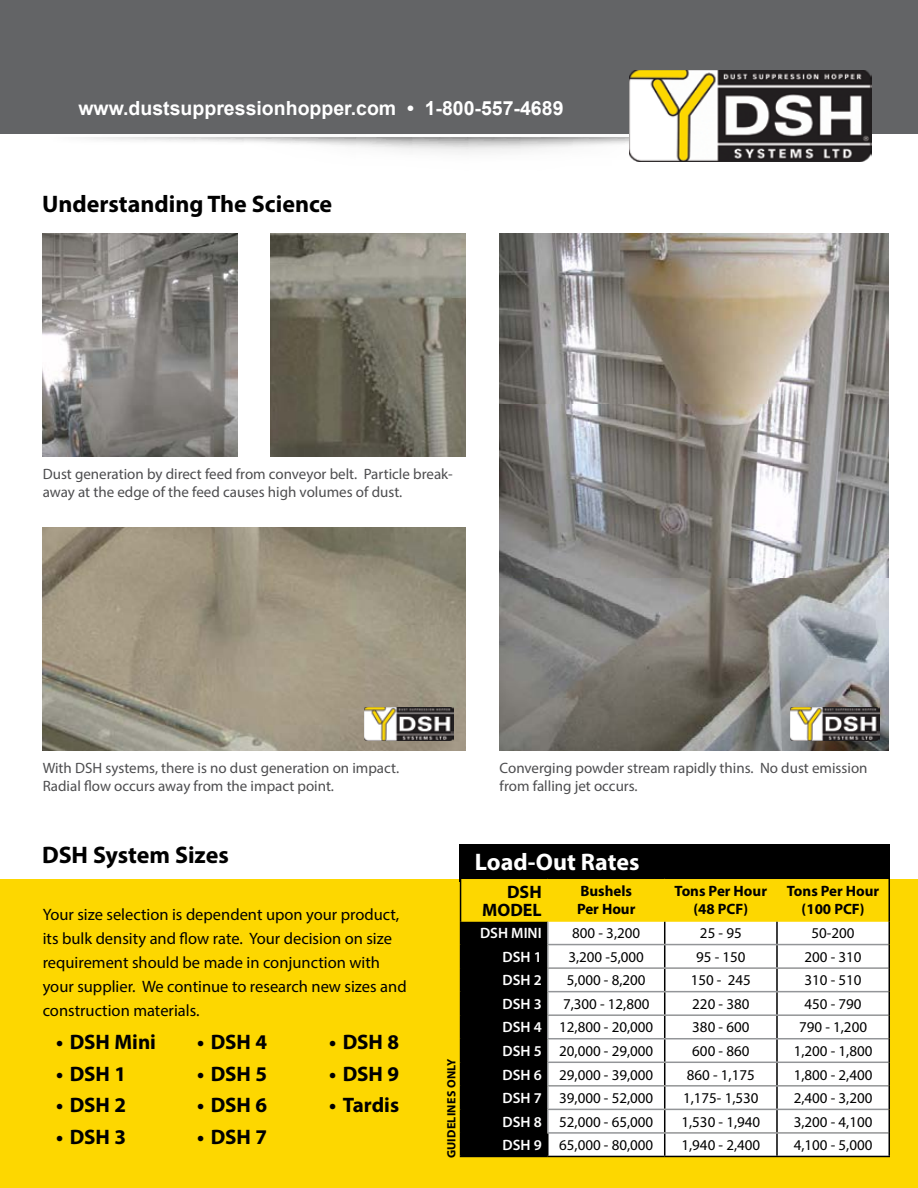
<style>
.page{position:relative;width:918px;height:1188px;background:#fff}
.page>*{position:absolute;margin:0;border:0;box-sizing:border-box;transform-origin:0 0}
.t1{font:700 24px "Myriad Pro";color:#000}
.t2{font:700 24px "Myriad Pro";color:#fff}
.t3{font:700 21px "Myriad Pro";color:#000}
.t4{font:700 19.5px "Arial";color:#fff}
.t5{font:700 18px/18px "Myriad Pro";color:#000;text-align:right}
.t6{font:16.5px/24px "Myriad Pro";color:#000}
.t7{font:15px "Myriad Pro";color:#000}
.t8{font:15px/18px "Myriad Pro";color:#4d4d4f}
.t9{font:700 15px/18px "Myriad Pro";color:#000;text-align:center}
.t10{font:600 15px "Myriad Pro";color:#fff}
.t11{font:700 12px "Myriad Pro";letter-spacing:.02em;color:#000}
.s1{font-weight:600;color:#fff}
</style>
<div class="page">
<img style="left:89px;top:138px;width:541px;height:19px">
<div style="left:0;top:879px;width:918px;height:309px;background:#fdd700"></div>
<div style="left:0;top:0;width:918px;height:134px;background:#636466"></div>
<img style="left:630px;top:70px;width:241px;height:92px">
<img style="left:43px;top:233px;width:194px;height:224px">
<img style="left:271px;top:233px;width:195px;height:224px">
<img style="left:43px;top:527px;width:423px;height:224px">
<img style="left:500px;top:233px;width:389px;height:518px">
<img style="left:364px;top:707px;width:90px;height:34px">
<img style="left:790px;top:707px;width:89px;height:34px">
<div style="left:460px;top:845px;width:430px;height:37px;background:#000"></div>
<hr style="left:548px;top:1156px;width:117px;height:1px;background:#000">
<hr style="left:665px;top:1156px;width:112px;height:1px;background:#000">
<hr style="left:777px;top:1156px;width:113px;height:1px;background:#000">
<hr style="left:460px;top:1156px;width:88px;height:1px;background:#000">
<svg style="left:460px;top:878px;width:430px;height:278px;background:#cbc5a4"></svg>
<hr style="left:776px;top:1134px;width:2px;height:22px;background:#000">
<h3 class="t4" style="left:78px;top:94px;width:487px">www.dustsuppressionhopper.com • 1-800-557-4689</h3>
<h1 class="t1" style="left:42px;top:188px;width:292px">Understanding The Science</h1>
<p class="t8" style="left:43px;top:465px;width:412px">Dust generation by direct feed from conveyor belt. Particle break&shy;away at the edge of the feed causes high volumes of dust.</p>
<p class="t8" style="left:43px;top:759px;width:358px">With DSH systems, there is no dust generation on impact.<br>Radial flow occurs away from the impact point.</p>
<h1 class="t1" style="left:42px;top:839px;width:188px">DSH System Sizes</h1>
<p class="t6" style="left:43px;top:902px;width:365px">Your size selection is dependent upon your product, its bulk density and flow rate. Your decision on size requirement should be made in conjunction with your supplier. We continue to research new sizes and construction materials.</p>
<h2 class="t3" style="left:56px;top:1028px;width:101px">• DSH Mini</h2>
<h2 class="t3" style="left:56px;top:1060px;width:71px">• DSH 1</h2>
<h2 class="t3" style="left:56px;top:1091px;width:71px">• DSH 2</h2>
<h2 class="t3" style="left:56px;top:1123px;width:71px">• DSH 3</h2>
<h2 class="t3" style="left:197px;top:1028px;width:71px">• DSH 4</h2>
<h2 class="t3" style="left:197px;top:1060px;width:71px">• DSH 5</h2>
<h2 class="t3" style="left:197px;top:1091px;width:71px">• DSH 6</h2>
<h2 class="t3" style="left:197px;top:1123px;width:71px">• DSH 7</h2>
<h2 class="t3" style="left:329px;top:1028px;width:71px">• DSH 8</h2>
<h2 class="t3" style="left:329px;top:1060px;width:71px">• DSH 9</h2>
<h2 class="t3" style="left:329px;top:1091px;width:71px">• Tardis</h2>
<p class="t8" style="left:500px;top:759px;width:369px">Converging powder stream rapidly thins. No dust emission from falling jet occurs.</p>
<p class="t11" style="left:444px;top:1158px;width:101px;rotate:-90deg">GUIDELINES ONLY</p>
<h1 class="t2" style="left:475px;top:846px;width:166px">Load-Out Rates</h1>
<p class="t5" style="left:482px;top:882px;width:61px">DSH<br>MODEL</p>
<p class="t9" style="left:577px;top:881px;width:60px;text-align:left">Bushels<br>Per Hour</p>
<p class="t9" style="left:675px;top:881px;width:94px">Tons Per Hour (48 PCF)</p>
<p class="t9" style="left:787px;top:881px;width:94px">Tons Per Hour (100 PCF)</p>
<p class="t10" style="left:480px;top:924px;width:63px">DSH MINI</p>
<p class="t7" style="left:572px;top:924px;width:69px">800 - 3,200</p>
<p class="t7" style="left:700px;top:924px;width:43px">25 - 95</p>
<p class="t7" style="left:812px;top:924px;width:45px">50-200</p>
<p class="t10" style="left:503px;top:947px;width:41px">DSH 1</p>
<p class="t7" style="left:568px;top:948px;width:77px">3,200 -5,000</p>
<p class="t7" style="left:696px;top:948px;width:51px">95 - 150</p>
<p class="t7" style="left:805px;top:948px;width:59px">200 - 310</p>
<p class="t10" style="left:503px;top:971px;width:41px">DSH 2</p>
<p class="t7" style="left:567px;top:971px;width:80px">5,000 - 8,200</p>
<p class="t7" style="left:691px;top:971px;width:62px">150 - 245</p>
<p class="t7" style="left:805px;top:971px;width:59px">310 - 510</p>
<p class="t10" style="left:503px;top:994px;width:41px">DSH 3</p>
<p class="t7" style="left:563px;top:995px;width:88px">7,300 - 12,800</p>
<p class="t7" style="left:692px;top:995px;width:59px">220 - 380</p>
<p class="t7" style="left:805px;top:995px;width:59px">450 - 790</p>
<p class="t7" style="left:503px;top:1018px;width:152px"><span class="s1">DSH 4</span> 12,800 - 20,000</p>
<p class="t7" style="left:692px;top:1018px;width:59px">380 - 600</p>
<p class="t7" style="left:799px;top:1018px;width:69px">790 - 1,200</p>
<p class="t7" style="left:503px;top:1042px;width:152px"><span class="s1">DSH 5</span> 20,000 - 29,000</p>
<p class="t7" style="left:692px;top:1042px;width:59px">600 - 860</p>
<p class="t7" style="left:794px;top:1042px;width:80px">1,200 - 1,800</p>
<p class="t7" style="left:503px;top:1065px;width:152px"><span class="s1">DSH 6</span> 29,000 - 39,000</p>
<p class="t7" style="left:687px;top:1065px;width:69px">860 - 1,175</p>
<p class="t7" style="left:794px;top:1065px;width:80px">1,800 - 2,400</p>
<p class="t7" style="left:503px;top:1089px;width:152px"><span class="s1">DSH 7</span> 39,000 - 52,000</p>
<p class="t7" style="left:683px;top:1089px;width:77px">1,175- 1,530</p>
<p class="t7" style="left:794px;top:1089px;width:80px">2,400 - 3,200</p>
<p class="t7" style="left:503px;top:1112px;width:152px"><span class="s1">DSH 8</span> 52,000 - 65,000</p>
<p class="t7" style="left:681px;top:1112px;width:80px">1,530 - 1,940</p>
<p class="t7" style="left:794px;top:1112px;width:80px">3,200 - 4,100</p>
<p class="t7" style="left:503px;top:1136px;width:152px"><span class="s1">DSH 9</span> 65,000 - 80,000</p>
<p class="t7" style="left:681px;top:1136px;width:80px">1,940 - 2,400</p>
<p class="t7" style="left:794px;top:1136px;width:80px">4,100 - 5,000</p>
</div>
